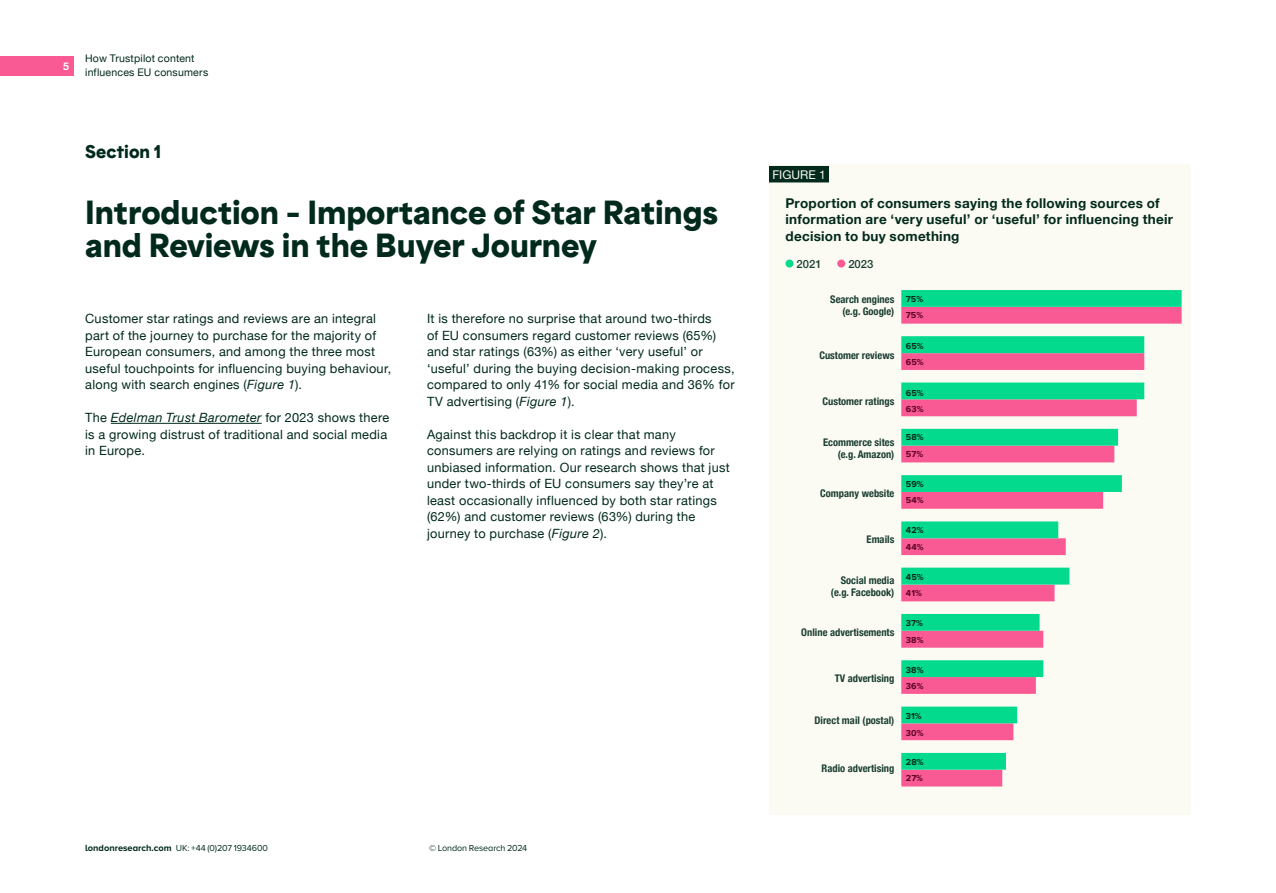
<style>
.page{position:relative;width:1276px;height:893px;background:#fff}
.page>*{position:absolute;margin:0;border:0;box-sizing:border-box;transform-origin:0 0}
.t1{font:900 30px/33px "Trustpilot Display";letter-spacing:-.005em;color:#022a1c}
.t2{font:900 16.5px "Trustpilot Display";letter-spacing:.005em;color:#022a1c}
.t3{font:700 13.5px/16.5px "Helvetica Neue";letter-spacing:.02em;color:#022a1c}
.t4{font:12.75px/16.5px "Helvetica Neue";letter-spacing:.025em;color:#022a1c}
.t5{font:12px "Helvetica Neue";color:#fcfbf3}
.t6{font:500 11.25px "Helvetica Neue";color:#1b3f33}
.t7{font:700 condensed 10.5px/12px "Helvetica Neue";color:#1b3f33;text-align:right}
.t8{font:10.5px/13.5px "Helvetica Neue";letter-spacing:.02em;color:#022a1c}
.t9{font:700 10.5px "Helvetica Neue";color:#fff}
.t10{font:9px "Proxima Nova";letter-spacing:-.01em;color:#022a1c}
.t11{font:700 9px "Proxima Nova";color:#022a1c}
.t12{font:700 9px "Proxima Nova";color:#5c0021}
.s1{font-style:italic}
.s2{font-weight:700;font-size:9.3px}
</style>
<div class="page">
<div style="left:0;top:56px;width:73px;height:20px;background:#f95a93"></div>
<div style="left:769px;top:165px;width:422px;height:650px;background:#fcfbf3"></div>
<div style="left:769px;top:166px;width:60px;height:16px;background:#022a1c"></div>
<div style="left:785px;top:260px;width:8px;height:8px;background:#04da8d;border-radius:50%"></div>
<div style="left:837px;top:260px;width:8px;height:8px;background:#f95a93;border-radius:50%"></div>
<div style="left:901px;top:770px;width:102px;height:16px;background:#f95a93"></div>
<svg style="left:901px;top:290px;width:280px;height:480px"></svg>
<hr style="left:111px;top:423px;width:151px;height:1px;background:#022a1c">
<p class="t9" style="left:63px;top:58px;width:7px">5</p>
<p class="t8" style="left:85px;top:52px;width:125px">How Trustpilot content influences EU consumers</p>
<p class="t2" style="left:85px;top:140px;width:77px">Section 1</p>
<h1 class="t1" style="left:85px;top:196px;width:634px">Introduction – Importance of Star Ratings and Reviews in the Buyer Journey</h1>
<p class="t4" style="left:85px;top:311px;width:308px">Customer star ratings and reviews are an integral part of the journey to purchase for the majority of European consumers, and among the three most useful touchpoints for influencing buying behaviour, along with search engines (<span class="s1">Figure 1</span>).</p>
<p class="t4" style="left:85px;top:410px;width:306px">The <span class="s1">Edelman Trust Barometer</span> for 2023 shows there is a growing distrust of traditional and social media in Europe.</p>
<p class="t4" style="left:427px;top:311px;width:309px">It is therefore no surprise that around two-thirds<br>of EU consumers regard customer reviews (65%) and star ratings (63%) as either ‘very useful’ or ‘useful’ during the buying decision-making process, compared to only 41% for social media and 36% for TV advertising (<span class="s1">Figure 1</span>).</p>
<p class="t4" style="left:427px;top:426px;width:304px">Against this backdrop it is clear that many consumers are relying on ratings and reviews for unbiased information. Our research shows that just under two-thirds of EU consumers say they’re at least occasionally influenced by both star ratings (62%) and customer reviews (63%) during the journey to purchase (<span class="s1">Figure 2</span>).</p>
<p class="t10" style="left:85px;top:841px;width:185px"><span class="s2">londonresearch.com</span> UK: +44 (0)207 1934600</p>
<p class="t10" style="left:429px;top:841px;width:100px">© London Research 2024</p>
<p class="t5" style="left:772px;top:166px;width:55px">FIGURE 1</p>
<p class="t3" style="left:785px;top:195px;width:389px">Proportion of consumers saying the following sources of information are ‘very useful’ or ‘useful’ for influencing their decision to buy something</p>
<p class="t6" style="left:796px;top:254px;width:27px">2021</p>
<p class="t6" style="left:848px;top:254px;width:27px">2023</p>
<p class="t7" style="left:830px;top:292px;width:66px">Search engines (e.g. Google)</p>
<p class="t7" style="left:819px;top:348px;width:76px">Customer reviews</p>
<p class="t7" style="left:822px;top:395px;width:73px">Customer ratings</p>
<p class="t7" style="left:823px;top:435px;width:73px">Ecommerce sites (e.g. Amazon)</p>
<p class="t7" style="left:820px;top:487px;width:76px">Company website</p>
<p class="t7" style="left:866px;top:533px;width:29px">Emails</p>
<p class="t7" style="left:831px;top:573px;width:65px">Social media (e.g. Facebook)</p>
<p class="t7" style="left:801px;top:626px;width:95px">Online advertisements</p>
<p class="t7" style="left:834px;top:672px;width:61px">TV advertising</p>
<p class="t7" style="left:814px;top:714px;width:81px">Direct mail (postal)</p>
<p class="t7" style="left:821px;top:761px;width:74px">Radio advertising</p>
<p class="t11" style="left:906px;top:292px;width:19px">75%</p>
<p class="t12" style="left:906px;top:309px;width:19px">75%</p>
<p class="t11" style="left:906px;top:339px;width:19px">65%</p>
<p class="t12" style="left:906px;top:355px;width:19px">65%</p>
<p class="t11" style="left:906px;top:386px;width:19px">65%</p>
<p class="t11" style="left:906px;top:430px;width:19px">58%</p>
<p class="t12" style="left:906px;top:402px;width:19px">63%</p>
<p class="t12" style="left:906px;top:447px;width:19px">57%</p>
<p class="t11" style="left:906px;top:477px;width:19px">59%</p>
<p class="t12" style="left:906px;top:493px;width:19px">54%</p>
<p class="t11" style="left:906px;top:524px;width:19px">42%</p>
<p class="t12" style="left:906px;top:540px;width:19px">44%</p>
<p class="t11" style="left:906px;top:570px;width:19px">45%</p>
<p class="t12" style="left:906px;top:587px;width:17px">41%</p>
<p class="t11" style="left:906px;top:617px;width:19px">37%</p>
<p class="t12" style="left:906px;top:633px;width:19px">38%</p>
<p class="t11" style="left:906px;top:663px;width:19px">38%</p>
<p class="t12" style="left:906px;top:679px;width:19px">36%</p>
<p class="t11" style="left:906px;top:709px;width:17px">31%</p>
<p class="t11" style="left:906px;top:755px;width:19px">28%</p>
<p class="t12" style="left:906px;top:726px;width:19px">30%</p>
<p class="t12" style="left:906px;top:772px;width:19px">27%</p>
</div>
